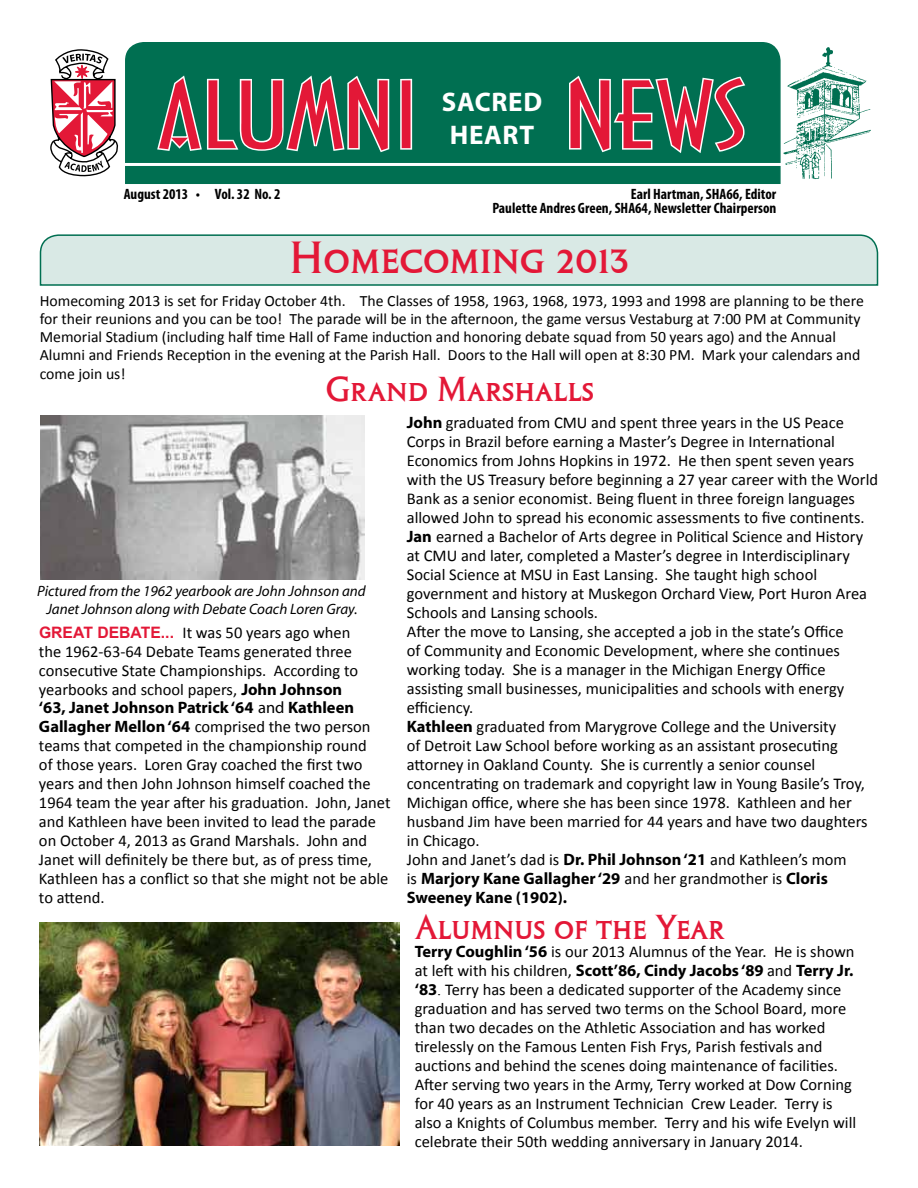
<style>
.page{position:relative;width:918px;height:1188px;background:#fff}
.page>*{position:absolute;margin:0;border:0;box-sizing:border-box;transform-origin:0 0}
.t1{font:93px "Arcane Broad";color:#e31837}
.t2{font:46.8px "Columna Sol SCD";color:#e31837}
.t3{font:36px "Columna Sol SCD";color:#e31837}
.t4{font:700 27px/33px "Myriad Pro";letter-spacing:.025em;color:#fff}
.t5{font:16.5px/18.9px "Calibri";color:#000}
.t6{font:700 16.5px/18.9px "Myriad Pro";color:#000}
.t7{font:15.75px/18.1px "Calibri";color:#000}
.t8{font:700 condensed 15px/13.5px "Myriad Pro";color:#000;text-align:right}
.t9{font:italic 15px/18px "Myriad";color:#000;text-align:center}
.s1{font-family:"Arial";font-weight:700;font-size:15.75px;color:#e31837}
.s2{font-family:"Myriad Pro";font-weight:700}
.s3{font-family:"Myriad";font-weight:400}
.s4{font-family:"Calibri";font-weight:400}
.s5{font-family:"Times New Roman"}
</style>
<div class="page">
<svg style="left:39px;top:234px;width:840px;height:52px"></svg>
<div style="left:125px;top:42px;width:656px;height:142px;background:#006f51"></div>
<img style="left:784px;top:47px;width:87px;height:132px">
<svg style="left:50px;top:50px;width:68px;height:126px"></svg>
<hr style="left:121px;top:163px;width:663px;height:3px;background:#fff">
<svg style="left:155px;top:73px;width:236px;height:87px"></svg>
<div style="left:400px;top:79px;width:12px;height:71px;border:3px solid #fff"></div>
<svg style="left:567px;top:73px;width:181px;height:83px"></svg>
<img style="left:39px;top:922px;width:361px;height:224px">
<img style="left:40px;top:416px;width:324px;height:163px">
<h1 class="t1" style="left:158px;top:61px;width:262px">ALUMNI</h1>
<h1 class="t1" style="left:566px;top:61px;width:183px">NEWS</h1>
<h3 class="t4" style="left:442px;top:84px;width:102px">SACRED<br>HEART</h3>
<p class="t8" style="left:124px;top:187px;width:158px">August 2013 • Vol. 32 No. 2</p>
<p class="t8" style="left:492px;top:187px;width:285px">Earl Hartman, SHA66, Editor<br>Paulette Andres Green, SHA64, Newsletter Chairperson</p>
<h2 class="t2" style="left:290px;top:233px;width:341px">Homecoming 2013</h2>
<p class="t7" style="left:40px;top:291px;width:826px">Homecoming 2013 is set for Friday October 4th. The Classes of 1958, 1963, 1968, 1973, 1993 and 1998 are planning to be there for their reunions and you can be too! The parade will be in the afternoon, the game versus Vestaburg at 7:00 PM at Community Memorial Stadium (including half time Hall of Fame induction and honoring debate squad from 50 years ago) and the Annual Alumni and Friends Reception in the evening at the Parish Hall. Doors to the Hall will open at 8:30 PM. Mark your calendars and come join us!</p>
<h3 class="t3" style="left:326px;top:370px;width:269px">Grand Marshalls</h3>
<p class="t9" style="left:37px;top:582px;width:330px">Pictured from the 1962 yearbook are John Johnson and<br>Janet Johnson along with Debate Coach Loren Gray.</p>
<p class="t5" style="left:39px;top:622px;width:321px"><span class="s1">GREAT DEBATE...</span> It was 50 years ago when the 1962-63-64 Debate Teams generated three consecutive State Championships. According to yearbooks and school papers, <span class="s2">John Johnson</span></p>
<p class="t6" style="left:39px;top:698px;width:317px">‘63, Janet Johnson Patrick ‘64 <span class="s3">and</span> Kathleen</p>
<p class="t5" style="left:39px;top:717px;width:353px"><span class="s2">Gallagher Mellon ‘64</span> comprised the two person teams that competed in the championship round<br>of those years. Loren Gray coached the first two years and then John Johnson himself coached the 1964 team the year after his graduation. John, Janet and Kathleen have been invited to lead the parade on October 4, 2013 as Grand Marshals. John and Janet will definitely be there but, as of press time, Kathleen has a conflict so that she might not be able to attend.</p>
<p class="t5" style="left:407px;top:413px;width:473px"><span class="s2">John</span> graduated from CMU and spent three years in the US Peace Corps in Brazil before earning a Master’s Degree in International Economics from Johns Hopkins in 1972. He then spent seven years with the US Treasury before beginning a 27 year career with the World Bank as a senior economist. Being fluent in three foreign languages allowed John to spread his economic assessments to five continents.<br><span class="s2">Jan</span> earned a Bachelor of Arts degree in Political Science and History at CMU and later, completed a Master’s degree in Interdisciplinary Social Science at MSU in East Lansing. She taught high school government and history at Muskegon Orchard View, Port Huron Area Schools and Lansing schools.<br>After the move to Lansing, she accepted a job in the state’s Office<br>of Community and Economic Development, where she continues working today. She is a manager in the Michigan Energy Office assisting small businesses, municipalities and schools with energy efficiency.<br><span class="s2">Kathleen</span> graduated from Marygrove College and the University<br>of Detroit Law School before working as an assistant prosecuting attorney in Oakland County. She is currently a senior counsel concentrating on trademark and copyright law in Young Basile’s Troy, Michigan office, where she has been since 1978. Kathleen and her husband Jim have been married for 44 years and have two daughters in Chicago.<br>John and Janet’s dad is <span class="s2">Dr. Phil Johnson ‘21</span> and Kathleen’s mom</p>
<p class="t6" style="left:407px;top:868px;width:423px"><span class="s4">is</span> Marjory Kane Gallagher ‘29 <span class="s4">and her grandmother is</span> Cloris<br>Sweeney Kane (1902).</p>
<h3 class="t3" style="left:415px;top:907px;width:311px">Alumnus of the Year</h3>
<p class="t5" style="left:415px;top:942px;width:441px"><span class="s2">Terry Coughlin ‘56</span> is our 2013 Alumnus of the Year. He is shown</p>
<p class="t6" style="left:415px;top:961px;width:440px"><span class="s4">at left with his children,</span> Scott’86, Cindy Jacobs ‘89 <span class="s4">and</span> Terry Jr.</p>
<p class="t5" style="left:415px;top:980px;width:443px"><span class="s2">‘83</span><span class="s5">.</span> Terry has been a dedicated supporter of the Academy since graduation and has served two terms on the School Board, more than two decades on the Athletic Association and has worked tirelessly on the Famous Lenten Fish Frys, Parish festivals and auctions and behind the scenes doing maintenance of facilities.<br>After serving two years in the Army, Terry worked at Dow Corning for 40 years as an Instrument Technician Crew Leader. Terry is also a Knights of Columbus member. Terry and his wife Evelyn will celebrate their 50th wedding anniversary in January 2014.</p>
</div>
